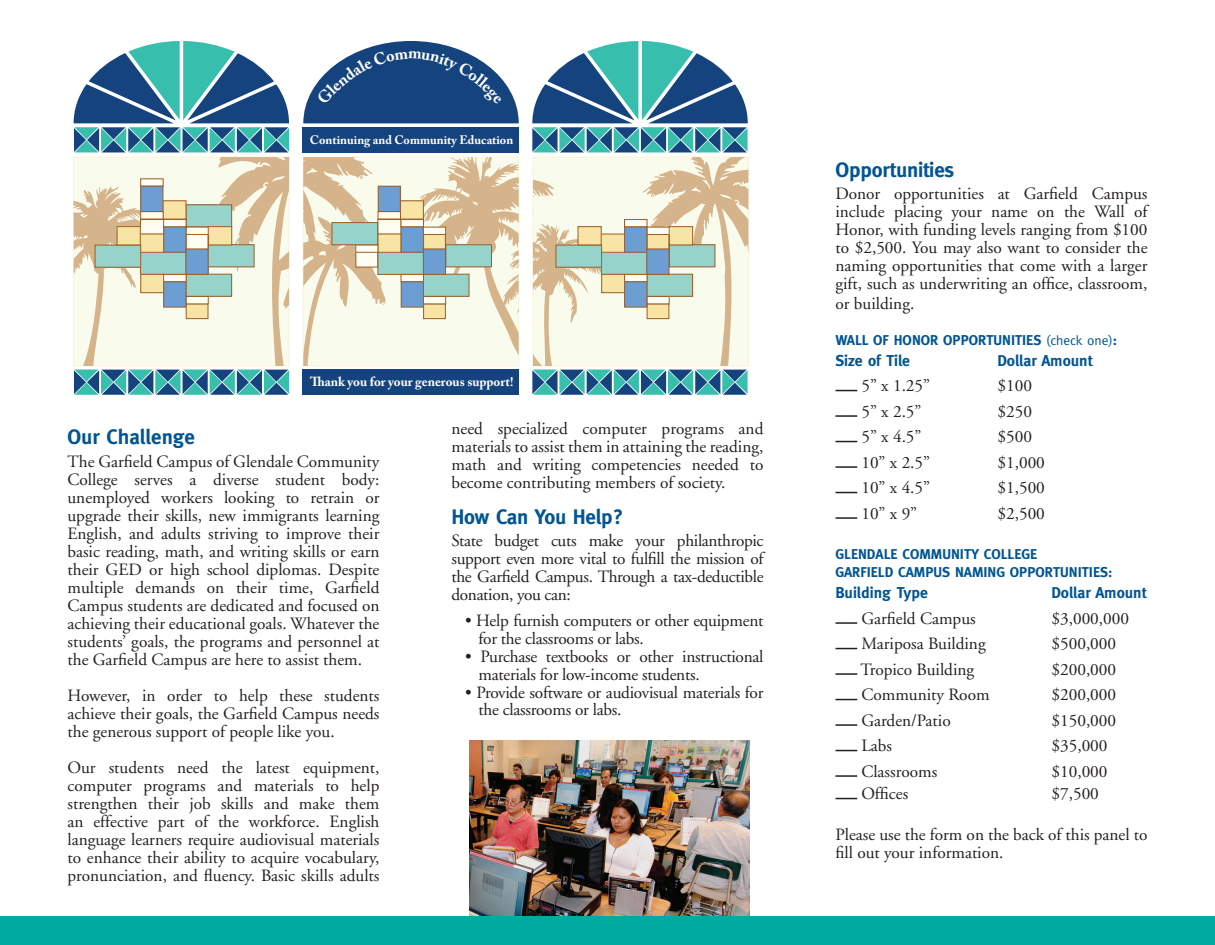
<style>
.page{position:relative;width:1215px;height:945px;background:#fff}
.page>*{position:absolute;margin:0;border:0;box-sizing:border-box;transform-origin:0 0}
.t1{font:700 21px "Meta";letter-spacing:-.01em;color:#005594}
.t2{font:17.25px/18px "Adobe Garamond";color:#231f20;text-align:justify}
.t3{font:700 15.75px "Meta";color:#005594}
.t4{font:700 14.25px "Meta";color:#005594}
.t5{font:700 13.05px "Adobe Caslon Pro";color:#fff}
.t6{font:700 12.3px "Adobe Caslon Pro";color:#fff}
.s1{font-weight:400;font-size:13.5px}
</style>
<div class="page">
<img style="left:469px;top:740px;width:281px;height:177px">
<svg style="left:532px;top:41px;width:217px;height:354px;background:#b0c7c5"></svg>
<div style="left:647px;top:234px;width:22px;height:15px;background:#f8e4a4"></div>
<div style="left:647px;top:234px;width:22px;height:16px;border:1px solid #9e5d25"></div>
<div style="left:601px;top:252px;width:46px;height:22px;background:#96d4cb"></div>
<div style="left:669px;top:245px;width:46px;height:22px;background:#96d4cb"></div>
<div style="left:669px;top:244px;width:46px;height:23px;border:1px solid #9e5d25"></div>
<div style="left:601px;top:234px;width:24px;height:18px;background:#f8e4a4"></div>
<div style="left:601px;top:234px;width:24px;height:19px;border:1px solid #9e5d25"></div>
<div style="left:669px;top:227px;width:24px;height:18px;background:#f8e4a4"></div>
<div style="left:669px;top:226px;width:24px;height:19px;border:1px solid #9e5d25"></div>
<div style="left:556px;top:245px;width:46px;height:22px;background:#96d4cb"></div>
<div style="left:556px;top:245px;width:46px;height:23px;border:1px solid #9e5d25"></div>
<div style="left:578px;top:227px;width:23px;height:18px;background:#f8e4a4"></div>
<div style="left:578px;top:226px;width:24px;height:19px;border:1px solid #9e5d25"></div>
<div style="left:625px;top:220px;width:22px;height:7px;background:#fdfdf1"></div>
<div style="left:624px;top:219px;width:23px;height:8px;border:1px solid #9e5d25"></div>
<div style="left:647px;top:227px;width:22px;height:7px;background:#fdfdf1"></div>
<div style="left:647px;top:227px;width:23px;height:8px;border:1px solid #9e5d25"></div>
<div style="left:647px;top:304px;width:22px;height:15px;background:#f8e4a4"></div>
<div style="left:647px;top:304px;width:22px;height:15px;border:1px solid #9e5d25"></div>
<div style="left:647px;top:274px;width:46px;height:22px;background:#96d4cb"></div>
<div style="left:647px;top:274px;width:46px;height:23px;border:1px solid #9e5d25"></div>
<div style="left:602px;top:274px;width:23px;height:19px;background:#f8e4a4"></div>
<div style="left:601px;top:274px;width:24px;height:19px;border:1px solid #9e5d25"></div>
<div style="left:647px;top:296px;width:22px;height:8px;background:#fdfdf1"></div>
<div style="left:647px;top:296px;width:23px;height:8px;border:1px solid #9e5d25"></div>
<div style="left:625px;top:227px;width:22px;height:25px;background:#6c9ed3"></div>
<div style="left:624px;top:227px;width:23px;height:26px;border:1px solid #9e5d25"></div>
<div style="left:625px;top:274px;width:22px;height:8px;background:#fdfdf1"></div>
<div style="left:624px;top:274px;width:23px;height:8px;border:1px solid #9e5d25"></div>
<div style="left:625px;top:282px;width:22px;height:25px;background:#6c9ed3"></div>
<div style="left:624px;top:281px;width:23px;height:27px;border:1px solid #9e5d25"></div>
<div style="left:647px;top:249px;width:22px;height:25px;background:#6c9ed3"></div>
<svg style="left:836px;top:390px;width:21px;height:1px"></svg>
<hr style="left:836px;top:415px;width:21px;height:2px;background:#231f20">
<svg style="left:836px;top:441px;width:21px;height:1px"></svg>
<hr style="left:836px;top:466px;width:21px;height:2px;background:#231f20">
<svg style="left:836px;top:492px;width:21px;height:1px"></svg>
<hr style="left:836px;top:517px;width:21px;height:2px;background:#231f20">
<hr style="left:836px;top:622px;width:21px;height:2px;background:#231f20">
<svg style="left:836px;top:648px;width:21px;height:1px"></svg>
<hr style="left:836px;top:673px;width:21px;height:2px;background:#231f20">
<svg style="left:836px;top:699px;width:21px;height:1px"></svg>
<hr style="left:836px;top:724px;width:21px;height:2px;background:#231f20">
<svg style="left:836px;top:750px;width:21px;height:1px"></svg>
<hr style="left:836px;top:775px;width:21px;height:2px;background:#231f20">
<svg style="left:836px;top:798px;width:21px;height:1px"></svg>
<div style="left:0;top:917px;width:1215px;height:28px;background:#00aca2"></div>
<svg style="left:73px;top:41px;width:446px;height:354px;background:#a9bbbd"></svg>
<p class="t6" style="left:310px;top:133px;width:205px">Continuing and Community Education</p>
<p class="t5" style="left:310px;top:374px;width:205px">Thank you for your generous support!</p>
<p class="t1" style="left:68px;top:425px;width:129px">Our Challenge</p>
<p class="t2" style="left:68px;top:453px;width:314px">The Garfield Campus of Glendale Community College serves a diverse student body: unemployed workers looking to retrain or upgrade their skills, new immigrants learning English, and adults striving to improve their basic reading, math, and writing skills or earn their GED or high school diplomas. Despite multiple demands on their time, Garfield Campus students are dedicated and focused on achieving their educational goals. Whatever the students’ goals, the programs and personnel at the Garfield Campus are here to assist them.</p>
<p class="t2" style="left:68px;top:687px;width:314px">However, in order to help these students achieve their goals, the Garfield Campus needs the generous support of people like you.</p>
<p class="t2" style="left:68px;top:759px;width:314px">Our students need the latest equipment, computer programs and materials to help strengthen their job skills and make them an effective part of the workforce. English language learners require audiovisual materials to enhance their ability to acquire vocabulary, pronunciation, and fluency. Basic skills adults</p>
<p class="t2" style="left:452px;top:420px;width:314px">need specialized computer programs and materials to assist them in attaining the reading, math and writing competencies needed to become contributing members of society.</p>
<p class="t1" style="left:452px;top:504px;width:173px">How Can You Help?</p>
<p class="t2" style="left:452px;top:532px;width:314px">State budget cuts make your philanthropic support even more vital to fulfill the mission of the Garfield Campus. Through a tax-deductible donation, you can:</p>
<p class="t2" style="left:479px;top:612px;width:286px;text-indent:-14px">• Help furnish computers or other equipment for the classrooms or labs.</p>
<p class="t2" style="left:479px;top:647px;width:287px;text-indent:-14px">• Purchase textbooks or other instructional materials for low-income students.</p>
<p class="t2" style="left:479px;top:683px;width:287px;text-indent:-14px">• Provide software or audiovisual materials for the classrooms or labs.</p>
<p class="t1" style="left:836px;top:157px;width:120px">Opportunities</p>
<p class="t2" style="left:836px;top:185px;width:314px">Donor opportunities at Garfield Campus include placing your name on the Wall of Honor, with funding levels ranging from $100 to $2,500. You may also want to consider the naming opportunities that come with a larger gift, such as underwriting an office, classroom, or building.</p>
<p class="t4" style="left:836px;top:332px;width:283px">WALL OF HONOR OPPORTUNITIES <span class="s1">(check one)</span>:</p>
<p class="t3" style="left:836px;top:351px;width:76px">Size of Tile</p>
<p class="t3" style="left:998px;top:351px;width:96px">Dollar Amount</p>
<p class="t2" style="left:861px;top:377px;width:70px">5” x 1.25”</p>
<p class="t2" style="left:997px;top:377px;width:36px">$100</p>
<p class="t2" style="left:861px;top:403px;width:62px">5” x 2.5”</p>
<p class="t2" style="left:997px;top:403px;width:36px">$250</p>
<p class="t2" style="left:861px;top:428px;width:62px">5” x 4.5”</p>
<p class="t2" style="left:997px;top:428px;width:36px">$500</p>
<p class="t2" style="left:861px;top:454px;width:70px">10” x 2.5”</p>
<p class="t2" style="left:997px;top:454px;width:49px">$1,000</p>
<p class="t2" style="left:861px;top:479px;width:70px">10” x 4.5”</p>
<p class="t2" style="left:997px;top:479px;width:49px">$1,500</p>
<p class="t2" style="left:861px;top:505px;width:57px">10” x 9”</p>
<p class="t2" style="left:997px;top:505px;width:49px">$2,500</p>
<p class="t4" style="left:836px;top:546px;width:203px">GLENDALE COMMUNITY COLLEGE</p>
<p class="t4" style="left:836px;top:564px;width:279px">GARFIELD CAMPUS NAMING OPPORTUNITIES:</p>
<p class="t3" style="left:836px;top:584px;width:94px">Building Type</p>
<p class="t3" style="left:1051px;top:584px;width:96px">Dollar Amount</p>
<p class="t2" style="left:861px;top:610px;width:116px">Garfield Campus</p>
<p class="t2" style="left:1052px;top:610px;width:79px">$3,000,000</p>
<p class="t2" style="left:861px;top:635px;width:126px">Mariposa Building</p>
<p class="t2" style="left:1052px;top:635px;width:66px">$500,000</p>
<p class="t2" style="left:861px;top:661px;width:115px">Tropico Building</p>
<p class="t2" style="left:1052px;top:661px;width:66px">$200,000</p>
<p class="t2" style="left:861px;top:686px;width:130px">Community Room</p>
<p class="t2" style="left:1052px;top:686px;width:66px">$200,000</p>
<p class="t2" style="left:861px;top:712px;width:91px">Garden/Patio</p>
<p class="t2" style="left:1052px;top:712px;width:66px">$150,000</p>
<p class="t2" style="left:861px;top:737px;width:32px">Labs</p>
<p class="t2" style="left:1052px;top:737px;width:58px">$35,000</p>
<p class="t2" style="left:861px;top:763px;width:77px">Classrooms</p>
<p class="t2" style="left:1052px;top:763px;width:58px">$10,000</p>
<p class="t2" style="left:861px;top:785px;width:48px">Offices</p>
<p class="t2" style="left:1052px;top:785px;width:49px">$7,500</p>
<p class="t2" style="left:836px;top:826px;width:314px">Please use the form on the back of this panel to fill out your information.</p>
</div>
